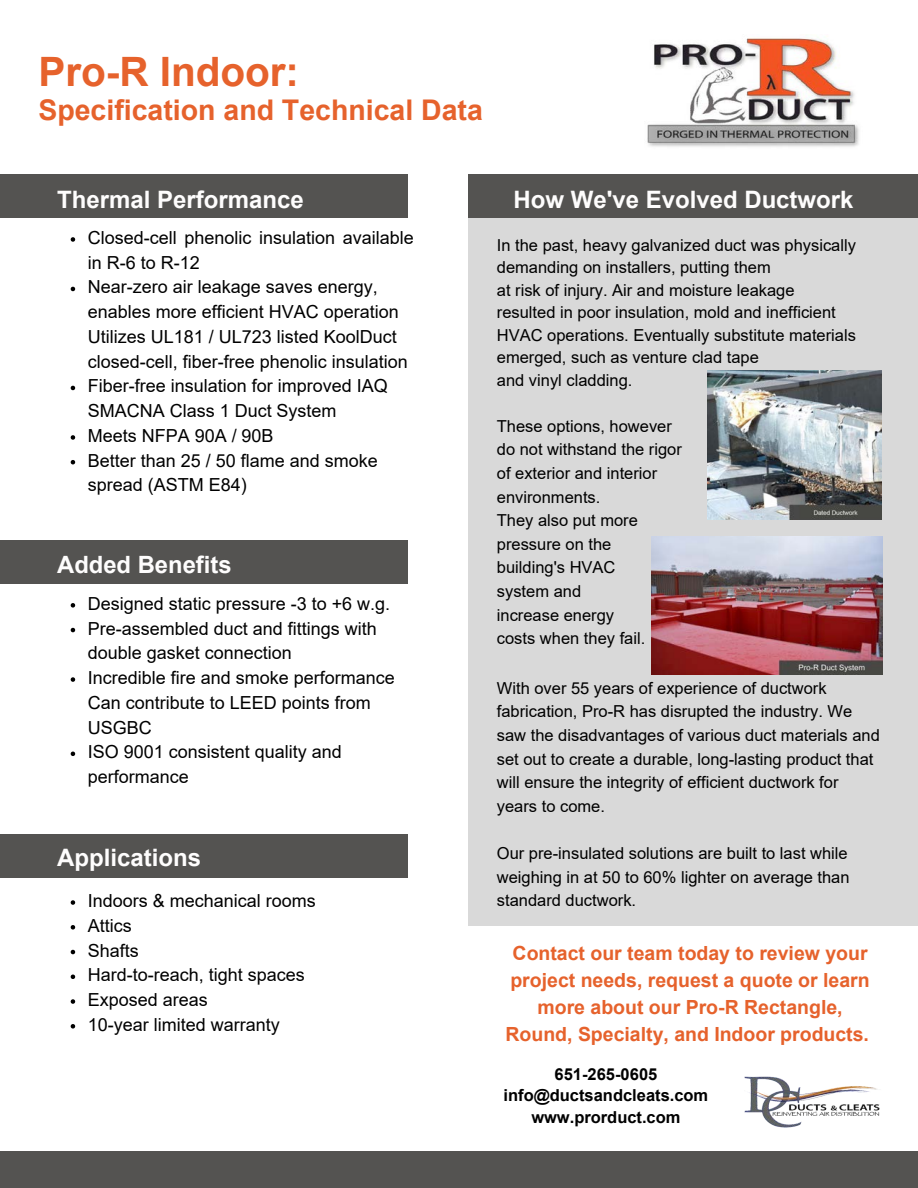
<style>
.page{position:relative;width:918px;height:1188px;background:#fff}
.page>*{position:absolute;margin:0;border:0;box-sizing:border-box;transform-origin:0 0}
.t1{font:700 40.5px "Arial";color:#e6622c}
.t2{font:700 28.5px "Arial";color:#e6622c}
.t3{font:700 24px "Arial";color:#fefdfd}
.t4{font:700 23.85px "Arial";color:#fefdfd}
.t5{font:700 19.5px/27px "Arial";color:#e6622c;text-align:center}
.t6{font:18px/24.8px "Arial";color:#000}
.t7{font:16.5px/23.7px "Arial";color:#000}
.t8{font:700 16.5px/21.3px "Arial";color:#000;text-align:center}
</style>
<div class="page">
<div style="left:0;top:541px;width:408px;height:43px;background:#545351"></div>
<div style="left:0;top:834px;width:408px;height:44px;background:#545351"></div>
<div style="left:0;top:174px;width:407px;height:44px;background:#545351"></div>
<img style="left:744px;top:1076px;width:136px;height:52px">
<div style="left:0;top:1151px;width:918px;height:37px;background:#545351"></div>
<img style="left:647px;top:38px;width:212px;height:109px">
<svg style="left:71px;top:900px;width:4px;height:5px"></svg>
<svg style="left:71px;top:925px;width:4px;height:5px"></svg>
<svg style="left:71px;top:950px;width:4px;height:4px"></svg>
<svg style="left:71px;top:975px;width:4px;height:4px"></svg>
<svg style="left:71px;top:999px;width:4px;height:5px"></svg>
<svg style="left:71px;top:1024px;width:4px;height:5px"></svg>
<svg style="left:71px;top:603px;width:4px;height:5px"></svg>
<svg style="left:71px;top:628px;width:4px;height:4px"></svg>
<svg style="left:71px;top:677px;width:4px;height:5px"></svg>
<svg style="left:71px;top:752px;width:4px;height:4px"></svg>
<svg style="left:71px;top:237px;width:4px;height:5px"></svg>
<svg style="left:71px;top:287px;width:4px;height:4px"></svg>
<svg style="left:71px;top:386px;width:4px;height:4px"></svg>
<svg style="left:71px;top:435px;width:4px;height:5px"></svg>
<svg style="left:71px;top:460px;width:4px;height:4px"></svg>
<div style="left:468px;top:174px;width:450px;height:44px;background:#545351"></div>
<div style="left:468px;top:218px;width:450px;height:708px;background:#d9d9d9"></div>
<img style="left:708px;top:371px;width:174px;height:148px">
<img style="left:651px;top:537px;width:232px;height:138px">
<p class="t1" style="left:38px;top:49px;width:262px">Pro-R Indoor:</p>
<p class="t2" style="left:38px;top:94px;width:446px">Specification and Technical Data</p>
<p class="t3" style="left:57px;top:186px;width:248px">Thermal Performance</p>
<p class="t6" style="left:88px;top:225px;width:328px">Closed-cell phenolic insulation available in R-6 to R-12</p>
<p class="t6" style="left:88px;top:275px;width:321px">Near-zero air leakage saves energy, enables more efficient HVAC operation Utilizes UL181 / UL723 listed KoolDuct closed-cell, fiber-free phenolic insulation</p>
<p class="t6" style="left:88px;top:374px;width:301px">Fiber-free insulation for improved IAQ<br>SMACNA Class 1 Duct System</p>
<p class="t6" style="left:88px;top:423px;width:187px">Meets NFPA 90A / 90B</p>
<p class="t6" style="left:88px;top:448px;width:291px">Better than 25 / 50 flame and smoke spread (ASTM E84)</p>
<p class="t4" style="left:57px;top:552px;width:176px">Added Benefits</p>
<p class="t6" style="left:88px;top:591px;width:304px">Designed static pressure -3 to +6 w.g.</p>
<p class="t6" style="left:88px;top:616px;width:290px">Pre-assembled duct and fittings with double gasket connection</p>
<p class="t6" style="left:88px;top:665px;width:308px">Incredible fire and smoke performance<br>Can contribute to LEED points from<br>USGBC</p>
<h3 class="t6" style="left:88px;top:740px;width:255px">ISO 9001 consistent quality and performance</h3>
<p class="t3" style="left:57px;top:845px;width:145px">Applications</p>
<p class="t6" style="left:88px;top:888px;width:229px">Indoors &amp; mechanical rooms</p>
<p class="t6" style="left:88px;top:913px;width:45px">Attics</p>
<h3 class="t6" style="left:88px;top:938px;width:52px">Shafts</h3>
<p class="t6" style="left:88px;top:963px;width:218px">Hard-to-reach, tight spaces</p>
<p class="t6" style="left:88px;top:987px;width:122px">Exposed areas</p>
<p class="t6" style="left:88px;top:1012px;width:193px">10-year limited warranty</p>
<p class="t3" style="left:514px;top:186px;width:342px">How We've Evolved Ductwork</p>
<p class="t7" style="left:497px;top:234px;width:361px;line-height:22.5px">In the past, heavy galvanized duct was physically demanding on installers, putting them</p>
<p class="t7" style="left:497px;top:278px;width:299px">at risk of injury. Air and moisture leakage</p>
<p class="t7" style="left:497px;top:301px;width:361px;line-height:22.5px">resulted in poor insulation, mold and inefficient<br>HVAC operations. Eventually substitute materials emerged, such as venture clad tape</p>
<p class="t7" style="left:497px;top:368px;width:137px">and vinyl cladding.</p>
<p class="t7" style="left:497px;top:414px;width:177px">These options, however</p>
<p class="t7" style="left:497px;top:438px;width:187px">do not withstand the rigor</p>
<p class="t7" style="left:497px;top:461px;width:162px">of exterior and interior</p>
<p class="t7" style="left:497px;top:485px;width:105px">environments.</p>
<p class="t7" style="left:497px;top:509px;width:143px">They also put more</p>
<p class="t7" style="left:497px;top:532px;width:116px">pressure on the</p>
<p class="t7" style="left:497px;top:556px;width:120px">building's HVAC</p>
<p class="t7" style="left:497px;top:579px;width:86px">system and</p>
<p class="t7" style="left:497px;top:603px;width:119px">increase energy</p>
<p class="t7" style="left:497px;top:627px;width:150px">costs when they fail.</p>
<p class="t7" style="left:497px;top:676px;width:384px">With over 55 years of experience of ductwork fabrication, Pro-R has disrupted the industry. We saw the disadvantages of various duct materials and set out to create a durable, long-lasting product that will ensure the integrity of efficient ductwork for years to come.</p>
<p class="t7" style="left:497px;top:842px;width:352px">Our pre-insulated solutions are built to last while</p>
<p class="t7" style="left:497px;top:865px;width:354px">weighing in at 50 to 60% lighter on average than</p>
<p class="t7" style="left:497px;top:889px;width:141px">standard ductwork.</p>
<h3 class="t5" style="left:506px;top:940px;width:366px">Contact our team today to review your project needs, request a quote or learn more about our Pro-R Rectangle, Round, Specialty, and Indoor products.</h3>
<p class="t8" style="left:504px;top:1063px;width:206px">651-265-0605 info@ductsandcleats.com www.prorduct.com</p>
</div>
